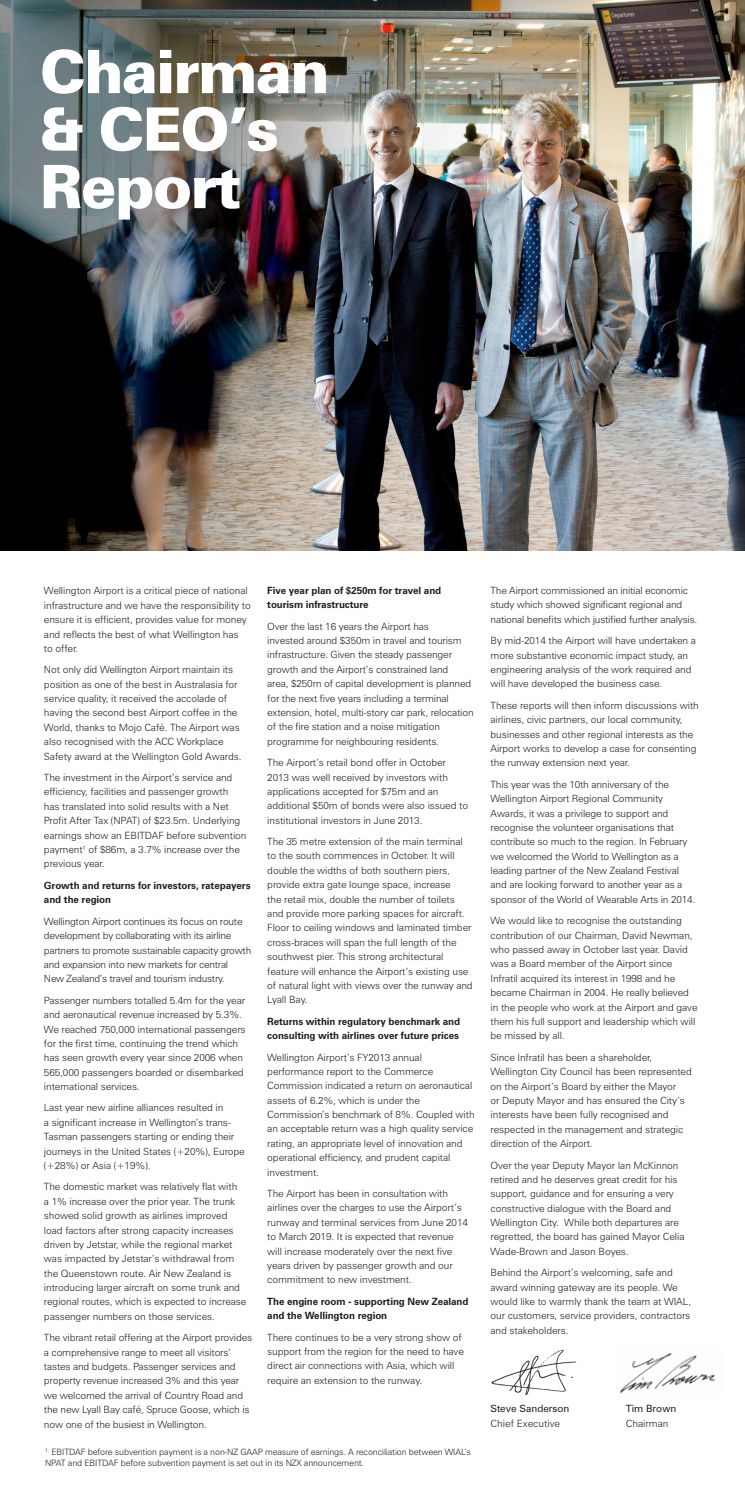
<style>
.page{position:relative;width:745px;height:1489px;background:#fff}
.page>*{position:absolute;margin:0;border:0;box-sizing:border-box;transform-origin:0 0}
.t1{font:900 60px/57.5px "Zurich BT";letter-spacing:-.03em;color:#fff}
.t2{font:300 10px/14.4px "Zurich";letter-spacing:-.01em;color:#231f20}
.t3{font:700 10px/14.4px "Zurich";letter-spacing:-.01em;color:#231f20}
.t4{font:10px "Zurich";color:#231f20}
.t5{font:300 8.75px/11.2px "Zurich";letter-spacing:-.015em;color:#231f20}
</style>
<div class="page">
<img style="left:491px;top:1349px;width:86px;height:47px">
<img style="left:619px;top:1353px;width:96px;height:41px">
<img style="left:0;top:0;width:744px;height:550px">
<h1 class="t1" style="left:40px;top:43px;width:291px">Chairman &amp; CEO’s<br>Report</h1>
<p class="t2" style="left:44px;top:583px;width:208px">Wellington Airport is a critical piece of national infrastructure and we have the responsibility to ensure it is efficient, provides value for money and reflects the best of what Wellington has<br>to offer.</p>
<p class="t2" style="left:44px;top:662px;width:199px">Not only did Wellington Airport maintain its position as one of the best in Australasia for service quality, it received the accolade of having the second best Airport coffee in the World, thanks to Mojo Café. The Airport was also recognised with the ACC Workplace Safety award at the Wellington Gold Awards.</p>
<p class="t2" style="left:44px;top:770px;width:204px">The investment in the Airport’s service and efficiency, facilities and passenger growth has translated into solid results with a Net Profit After Tax (NPAT) of $23.5m. Underlying earnings show an EBITDAF before subvention payment<sup>1</sup> of $86m, a 3.7% increase over the previous year.</p>
<p class="t3" style="left:44px;top:878px;width:208px">Growth and returns for investors, ratepayers and the region</p>
<p class="t2" style="left:44px;top:913px;width:209px">Wellington Airport continues its focus on route development by collaborating with its airline partners to promote sustainable capacity growth and expansion into new markets for central<br>New Zealand’s travel and tourism industry.</p>
<p class="t2" style="left:44px;top:992px;width:203px">Passenger numbers totalled 5.4m for the year and aeronautical revenue increased by 5.3%.<br>We reached 750,000 international passengers for the first time, continuing the trend which has seen growth every year since 2006 when 565,000 passengers boarded or disembarked international services.</p>
<p class="t2" style="left:44px;top:1100px;width:202px">Last year new airline alliances resulted in<br>a significant increase in Wellington’s trans-Tasman passengers starting or ending their journeys in the United States (+20%), Europe (+28%) or Asia (+19%).</p>
<p class="t2" style="left:44px;top:1179px;width:204px">The domestic market was relatively flat with<br>a 1% increase over the prior year. The trunk showed solid growth as airlines improved load factors after strong capacity increases driven by Jetstar, while the regional market was impacted by Jetstar’s withdrawal from the Queenstown route. Air New Zealand is introducing larger aircraft on some trunk and regional routes, which is expected to increase passenger numbers on those services.</p>
<p class="t2" style="left:44px;top:1330px;width:209px">The vibrant retail offering at the Airport provides a comprehensive range to meet all visitors’ tastes and budgets. Passenger services and property revenue increased 3% and this year we welcomed the arrival of Country Road and the new Lyall Bay café, Spruce Goose, which is now one of the busiest in Wellington.</p>
<p class="t3" style="left:267px;top:583px;width:175px">Five year plan of $250m for travel and tourism infrastructure</p>
<p class="t2" style="left:267px;top:618px;width:208px">Over the last 16 years the Airport has<br>invested around $350m in travel and tourism infrastructure. Given the steady passenger growth and the Airport’s constrained land<br>area, $250m of capital development is planned for the next five years including a terminal extension, hotel, multi-story car park, relocation of the fire station and a noise mitigation programme for neighbouring residents.</p>
<p class="t2" style="left:267px;top:755px;width:202px">The Airport’s retail bond offer in October 2013 was well received by investors with applications accepted for $75m and an additional $50m of bonds were also issued to institutional investors in June 2013.</p>
<p class="t2" style="left:267px;top:834px;width:207px">The 35 metre extension of the main terminal to the south commences in October. It will double the widths of both southern piers, provide extra gate lounge space, increase<br>the retail mix, double the number of toilets and provide more parking spaces for aircraft.<br>Floor to ceiling windows and laminated timber cross-braces will span the full length of the southwest pier. This strong architectural feature will enhance the Airport’s existing use of natural light with views over the runway and Lyall Bay.</p>
<p class="t3" style="left:267px;top:1013px;width:194px">Returns within regulatory benchmark and consulting with airlines over future prices</p>
<p class="t2" style="left:267px;top:1049px;width:209px">Wellington Airport’s FY2013 annual performance report to the Commerce Commission indicated a return on aeronautical assets of 6.2%, which is under the Commission’s benchmark of 8%. Coupled with an acceptable return was a high quality service rating, an appropriate level of innovation and operational efficiency, and prudent capital investment.</p>
<p class="t2" style="left:267px;top:1186px;width:202px">The Airport has been in consultation with airlines over the charges to use the Airport’s runway and terminal services from June 2014 to March 2019. It is expected that revenue will increase moderately over the next five years driven by passenger growth and our commitment to new investment.</p>
<p class="t3" style="left:267px;top:1293px;width:203px">The engine room - supporting New Zealand and the Wellington region</p>
<p class="t2" style="left:267px;top:1329px;width:198px">There continues to be a very strong show of support from the region for the need to have direct air connections with Asia, which will require an extension to the runway.</p>
<p class="t5" style="left:45px;top:1445px;width:427px"><sup>1.</sup> EBITDAF before subvention payment is a non-NZ GAAP measure of earnings. A reconciliation between WIAL’s<br>NPAT and EBITDAF before subvention payment is set out in its NZX announcement.</p>
<p class="t2" style="left:490px;top:583px;width:208px">The Airport commissioned an initial economic study which showed significant regional and national benefits which justified further analysis.</p>
<p class="t2" style="left:490px;top:633px;width:207px">By mid-2014 the Airport will have undertaken a more substantive economic impact study, an engineering analysis of the work required and will have developed the business case.</p>
<p class="t2" style="left:490px;top:698px;width:210px">These reports will then inform discussions with airlines, civic partners, our local community, businesses and other regional interests as the Airport works to develop a case for consenting the runway extension next year.</p>
<p class="t2" style="left:490px;top:777px;width:206px">This year was the 10th anniversary of the Wellington Airport Regional Community Awards, it was a privilege to support and recognise the volunteer organisations that contribute so much to the region. In February we welcomed the World to Wellington as a leading partner of the New Zealand Festival and are looking forward to another year as a sponsor of the World of Wearable Arts in 2014.</p>
<p class="t2" style="left:490px;top:913px;width:208px">We would like to recognise the outstanding contribution of our Chairman, David Newman, who passed away in October last year. David was a Board member of the Airport since Infratil acquired its interest in 1998 and he became Chairman in 2004. He really believed in the people who work at the Airport and gave them his full support and leadership which will be missed by all.</p>
<p class="t2" style="left:490px;top:1049px;width:203px">Since Infratil has been a shareholder, Wellington City Council has been represented on the Airport’s Board by either the Mayor<br>or Deputy Mayor and has ensured the City’s interests have been fully recognised and respected in the management and strategic direction of the Airport.</p>
<p class="t2" style="left:490px;top:1157px;width:195px">Over the year Deputy Mayor Ian McKinnon retired and he deserves great credit for his support, guidance and for ensuring a very constructive dialogue with the Board and Wellington City. While both departures are regretted, the board has gained Mayor Celia Wade-Brown and Jason Boyes.</p>
<p class="t2" style="left:490px;top:1265px;width:202px">Behind the Airport’s welcoming, safe and award winning gateway are its people. We would like to warmly thank the team at WIAL, our customers, service providers, contractors and stakeholders.</p>
<p class="t4" style="left:490px;top:1402px;width:80px">Steve Sanderson</p>
<p class="t4" style="left:625px;top:1402px;width:52px">Tim Brown</p>
<p class="t2" style="left:490px;top:1415px;width:71px">Chief Executive</p>
<p class="t2" style="left:625px;top:1415px;width:44px">Chairman</p>
</div>
